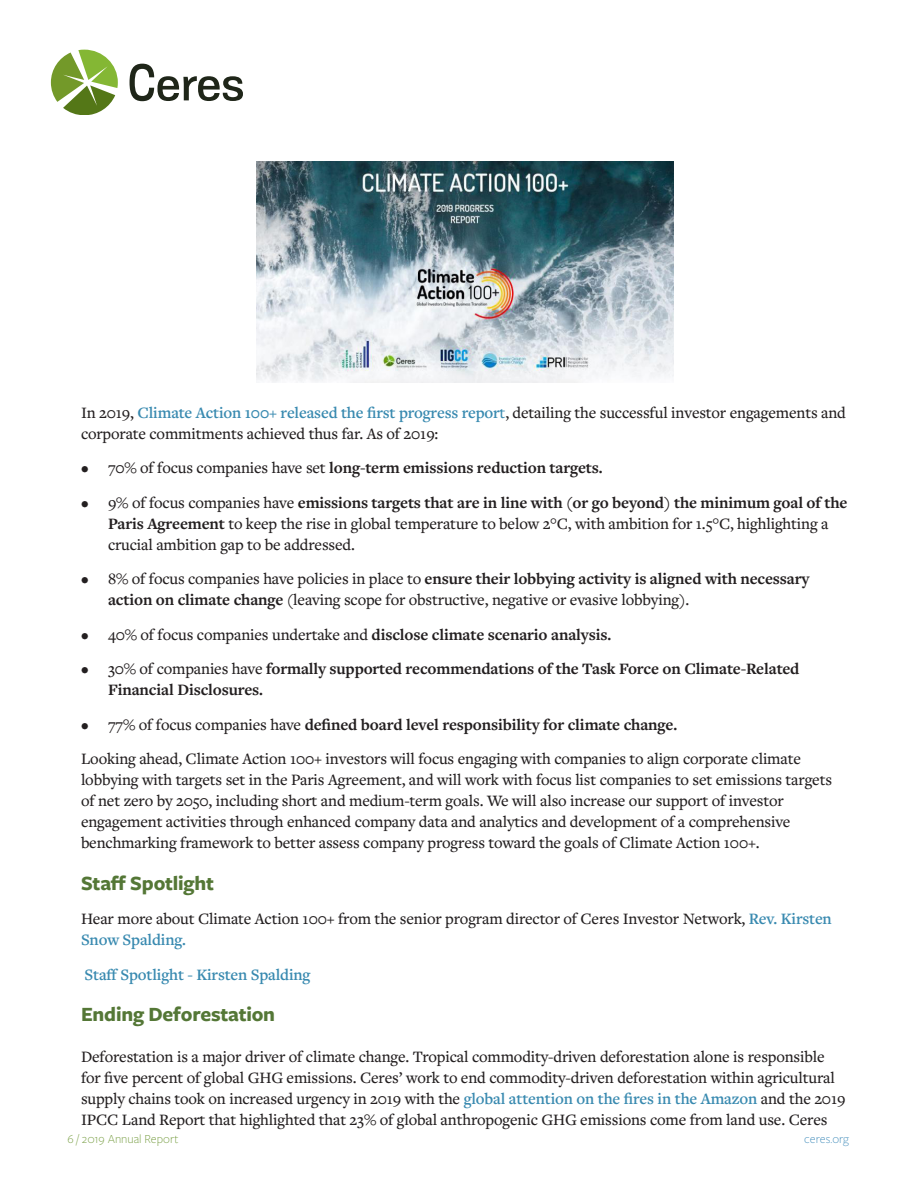
<style>
.page{position:relative;width:918px;height:1188px;background:#fff}
.page>*{position:absolute;margin:0;border:0;box-sizing:border-box;transform-origin:0 0}
.t1{font:700 21px "Freight Sans Pro";letter-spacing:-.01em;color:#547736}
.t2{font:500 16.5px/21px "Freight Text Pro";letter-spacing:-.01em;color:#231f20}
.t3{font:700 16.5px/21px "Freight Text Pro";letter-spacing:-.01em;color:#231f20}
.t4{font:600 16.5px "Freight Text Pro";letter-spacing:-.01em;color:#398ab0}
.t5{font:300 12.75px "Freight Sans Pro";color:#749b3e}
.t6{font:300 12.75px "Freight Sans Pro";color:#438dbb}
.s1{font-weight:600;color:#398ab0}
.s2{color:#398ab0}
.s3{font-weight:500}
.s4{font-weight:700}
</style>
<div class="page">
<svg style="left:51px;top:50px;width:67px;height:64px"></svg>
<svg style="left:130px;top:64px;width:113px;height:37px"></svg>
<img style="left:257px;top:162px;width:416px;height:220px">
<p class="t2" style="left:81px;top:401px;width:766px">In 2019, <span class="s1">Climate Action 100+ released the first progress repor</span><span class="s2">t</span>, detailing the successful investor engagements and corporate commitments achieved thus far. As of 2019:</p>
<p class="t3" style="left:81px;top:457px;width:523px"><span class="s3">• 70% of focus companies have set</span> long-term emissions reduction targets.</p>
<p class="t2" style="left:108px;top:491px;width:741px;text-indent:-27px">• 9% of focus companies have <span class="s4">emissions targets that are in line with (or go beyond) the minimum goal of the<br>Paris Agreement</span> to keep the rise in global temperature to below 2°C, with ambition for 1.5°C, highlighting a crucial ambition gap to be addressed.</p>
<p class="t2" style="left:108px;top:568px;width:703px;text-indent:-27px">• 8% of focus companies have policies in place to <span class="s4">ensure their lobbying activity is aligned with necessary action on climate change</span> (leaving scope for obstructive, negative or evasive lobbying).</p>
<p class="t2" style="left:81px;top:623px;width:532px">• 40% of focus companies undertake and <span class="s4">disclose climate scenario analysis.</span></p>
<p class="t3" style="left:108px;top:658px;width:693px;text-indent:-27px"><span class="s3">• 30% of companies have</span> formally supported recommendations of the Task Force on Climate-Related<br>Financial Disclosures.</p>
<p class="t3" style="left:81px;top:713px;width:598px"><span class="s3">• 77% of focus companies have</span> defined board level responsibility for climate change.</p>
<p class="t2" style="left:81px;top:748px;width:753px">Looking ahead, Climate Action 100+ investors will focus engaging with companies to align corporate climate lobbying with targets set in the Paris Agreement, and will work with focus list companies to set emissions targets of net zero by 2050, including short and medium-term goals. We will also increase our support of investor engagement activities through enhanced company data and analytics and development of a comprehensive benchmarking framework to better assess company progress toward the goals of Climate Action 100+.</p>
<p class="t1" style="left:81px;top:868px;width:135px">Staff Spotlight</p>
<p class="t2" style="left:81px;top:908px;width:752px">Hear more about Climate Action 100+ from the senior program director of Ceres Investor Network, <span class="s1">Rev. Kirsten<br>Snow Spalding.</span></p>
<p class="t4" style="left:85px;top:963px;width:228px">Staff Spotlight - Kirsten Spalding</p>
<p class="t1" style="left:81px;top:999px;width:196px">Ending Deforestation</p>
<p class="t2" style="left:81px;top:1046px;width:766px">Deforestation is a major driver of climate change. Tropical commodity-driven deforestation alone is responsible for five percent of global GHG emissions. Ceres’ work to end commodity-driven deforestation within agricultural supply chains took on increased urgency in 2019 with the <span class="s1">global attention on the fires in the Amazon</span> and the 2019<br>IPCC Land Report that highlighted that 23% of global anthropogenic GHG emissions come from land use. Ceres</p>
<p class="t5" style="left:67px;top:1131px;width:113px">6 / 2019 Annual Report</p>
<p class="t6" style="left:804px;top:1131px;width:46px">ceres.org</p>
</div>
